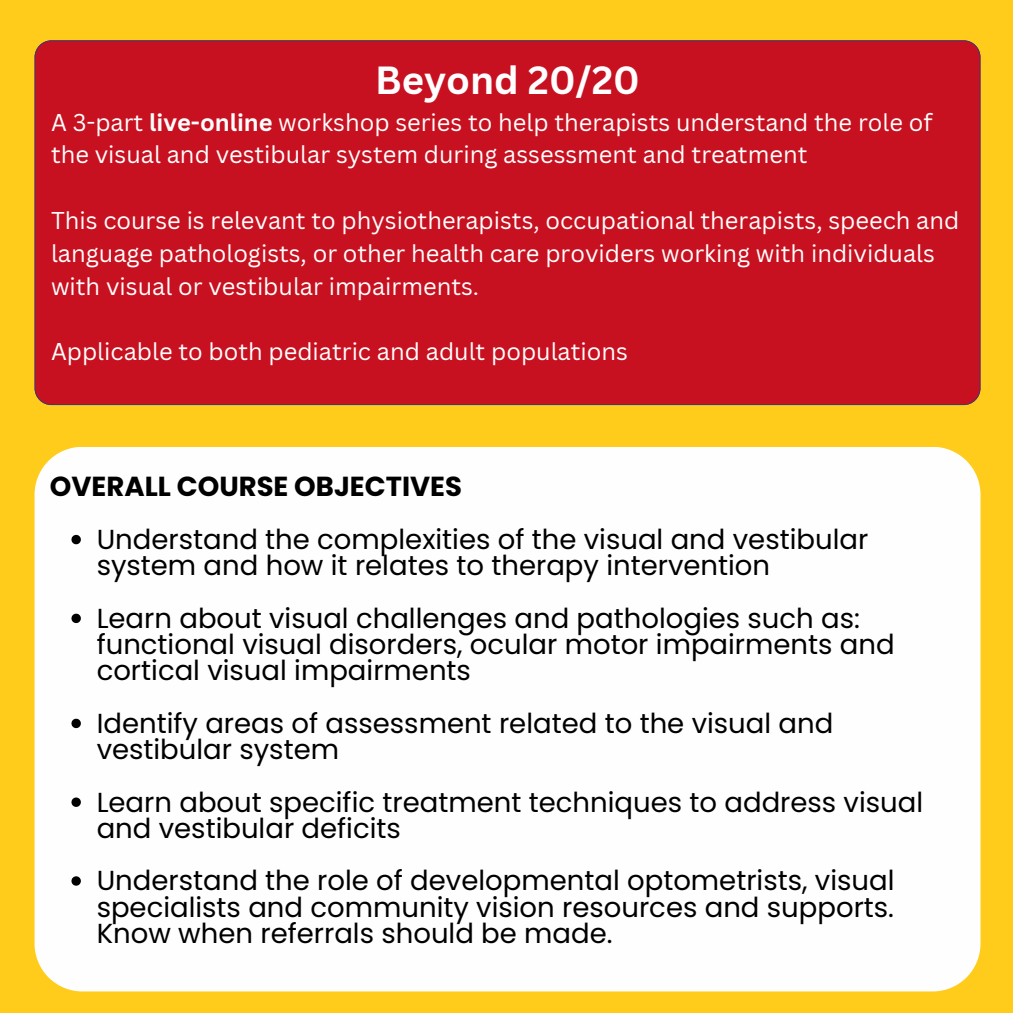
<style>
.page{position:relative;width:1013px;height:1013px;background:#fff}
.page>*{position:absolute;margin:0;border:0;box-sizing:border-box;transform-origin:0 0}
.t1{font:700 38.12px "Canva Sans";color:#fffefe}
.t2{font:27.5px/26.2px "Poppins";color:#000}
.t3{font:700 27.5px "Poppins";color:#000}
.t4{font:23.62px/32.8px "Canva Sans";color:#fffefe}
.s1{font-weight:700}
</style>
<div class="page">
<div style="left:0;top:0;width:1012px;height:1012px;background:#ffcc1b"></div>
<div style="left:35px;top:447px;width:945px;height:544px;background:#fffefe"></div>
<svg style="left:71px;top:535px;width:10px;height:9px"></svg>
<svg style="left:71px;top:613px;width:10px;height:10px"></svg>
<svg style="left:71px;top:718px;width:10px;height:10px"></svg>
<svg style="left:71px;top:797px;width:10px;height:10px"></svg>
<svg style="left:71px;top:876px;width:10px;height:9px"></svg>
<div style="left:35px;top:40px;width:945px;height:365px;background:#c81120"></div>
<p class="t1" style="left:375px;top:53px;width:266px">Beyond 20/20</p>
<p class="t4" style="left:51px;top:105px;width:883px">A 3-part <span class="s1">live-online</span> workshop series to help therapists understand the role of the visual and vestibular system during assessment and treatment</p>
<p class="t4" style="left:51px;top:203px;width:909px">This course is relevant to physiotherapists, occupational therapists, speech and language pathologists, or other health care providers working with individuals with visual or vestibular impairments.</p>
<p class="t4" style="left:51px;top:335px;width:578px">Applicable to both pediatric and adult populations</p>
<p class="t3" style="left:50px;top:467px;width:413px">OVERALL COURSE OBJECTIVES</p>
<p class="t2" style="left:97px;top:526px;width:773px">Understand the complexities of the visual and vestibular system and how it relates to therapy intervention</p>
<p class="t2" style="left:97px;top:605px;width:799px">Learn about visual challenges and pathologies such as: functional visual disorders, ocular motor impairments and cortical visual impairments</p>
<p class="t2" style="left:97px;top:710px;width:738px">Identify areas of assessment related to the visual and vestibular system</p>
<h1 class="t2" style="left:97px;top:788px;width:828px">Learn about specific treatment techniques to address visual and vestibular deficits</h1>
<p class="t2" style="left:97px;top:867px;width:799px;text-align:justify">Understand the role of developmental optometrists, visual specialists and community vision resources and supports.<br>Know when referrals should be made.</p>
</div>
